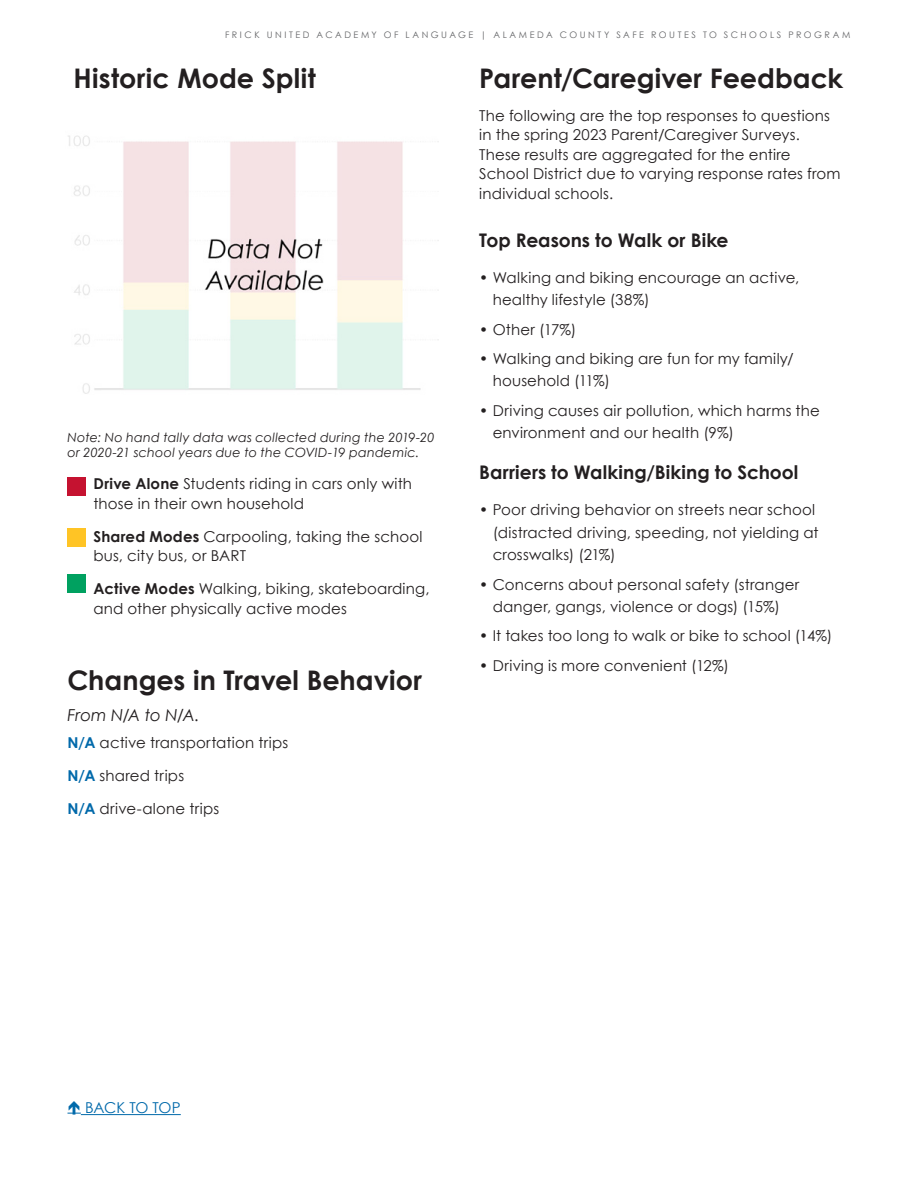
<style>
.page{position:relative;width:918px;height:1188px;background:#fff}
.page>*{position:absolute;margin:0;border:0;box-sizing:border-box;transform-origin:0 0}
.t1{font:700 27px "Century Gothic";color:#231f20}
.t2{font:700 18.75px "Century Gothic";color:#231f20}
.t3{font:italic 16.5px "Century Gothic";letter-spacing:-.005em;color:#231f20}
.t4{font:15px/19.5px "Century Gothic";letter-spacing:.01em;color:#231f20}
.t5{font:15px "Century Gothic";letter-spacing:-.015em;color:#0069aa}
.t6{font:italic 12.75px/15px "Century Gothic";letter-spacing:.015em;color:#231f20}
.t7{font:9px "Century Gothic";letter-spacing:.28em;color:#636466}
.s1{font-weight:700}
.s2{font-weight:700;color:#0069aa}
</style>
<div class="page">
<div style="left:68px;top:477px;width:18px;height:19px;background:#c51230"></div>
<div style="left:68px;top:528px;width:18px;height:19px;background:#ffc425"></div>
<div style="left:68px;top:575px;width:18px;height:18px;background:#00a160"></div>
<hr style="left:81px;top:1114px;width:100px;height:1px;background:#0069aa">
<img style="left:68px;top:135px;width:371px;height:259px">
<svg style="left:68px;top:1112px;width:13px;height:2px"></svg>
<p class="t7" style="left:225px;top:28px;width:627px">FRICK UNITED ACADEMY OF LANGUAGE | ALAMEDA COUNTY SAFE ROUTES TO SCHOOLS PROGRAM</p>
<h1 class="t1" style="left:479px;top:57px;width:365px">Parent/Caregiver Feedback</h1>
<p class="t4" style="left:479px;top:105px;width:363px">The following are the top responses to questions in the spring 2023 Parent/Caregiver Surveys.<br>These results are aggregated for the entire School District due to varying response rates from individual schools.</p>
<p class="t2" style="left:479px;top:226px;width:251px">Top Reasons to Walk or Bike</p>
<p class="t4" style="left:493px;top:266px;width:308px;line-height:22.5px;text-indent:-14px">• Walking and biking encourage an active, healthy lifestyle (38%)</p>
<p class="t4" style="left:479px;top:319px;width:99px">• Other (17%)</p>
<p class="t4" style="left:493px;top:347px;width:303px;line-height:22.5px;text-indent:-14px">• Walking and biking are fun for my family/ household (11%)</p>
<p class="t4" style="left:493px;top:399px;width:329px;line-height:22.5px;text-indent:-14px">• Driving causes air pollution, which harms the environment and our health (9%)</p>
<p class="t2" style="left:479px;top:458px;width:321px">Barriers to Walking/Biking to School</p>
<p class="t4" style="left:493px;top:498px;width:327px;line-height:22.5px;text-indent:-14px">• Poor driving behavior on streets near school (distracted driving, speeding, not yielding at crosswalks) (21%)</p>
<p class="t4" style="left:479px;top:573px;width:322px;line-height:22.5px;text-align:center">• Concerns about personal safety (stranger danger, gangs, violence or dogs) (15%)</p>
<p class="t4" style="left:479px;top:626px;width:355px">• It takes too long to walk or bike to school (14%)</p>
<p class="t4" style="left:479px;top:655px;width:251px">• Driving is more convenient (12%)</p>
<h1 class="t1" style="left:74px;top:57px;width:244px">Historic Mode Split</h1>
<p class="t6" style="left:68px;top:429px;width:368px">Note: No hand tally data was collected during the 2019-20 or 2020-21 school years due to the COVID-19 pandemic.</p>
<p class="t4" style="left:93px;top:474px;width:320px"><span class="s1">Drive Alone</span> Students riding in cars only with those in their own household</p>
<p class="t4" style="left:93px;top:526px;width:331px"><span class="s1">Shared Modes</span> Carpooling, taking the school bus, city bus, or BART</p>
<p class="t4" style="left:93px;top:579px;width:338px"><span class="s1">Active Modes</span> Walking, biking, skateboarding, and other physically active modes</p>
<h1 class="t1" style="left:68px;top:660px;width:356px">Changes in Travel Behavior</h1>
<p class="t3" style="left:68px;top:704px;width:134px">From N/A to N/A.</p>
<p class="t4" style="left:68px;top:732px;width:222px"><span class="s2">N/A</span> active transportation trips</p>
<p class="t4" style="left:68px;top:765px;width:118px"><span class="s2">N/A</span> shared trips</p>
<p class="t4" style="left:68px;top:798px;width:153px"><span class="s2">N/A</span> drive-alone trips</p>
<p class="t5" style="left:85px;top:1097px;width:97px">BACK TO TOP</p>
</div>
